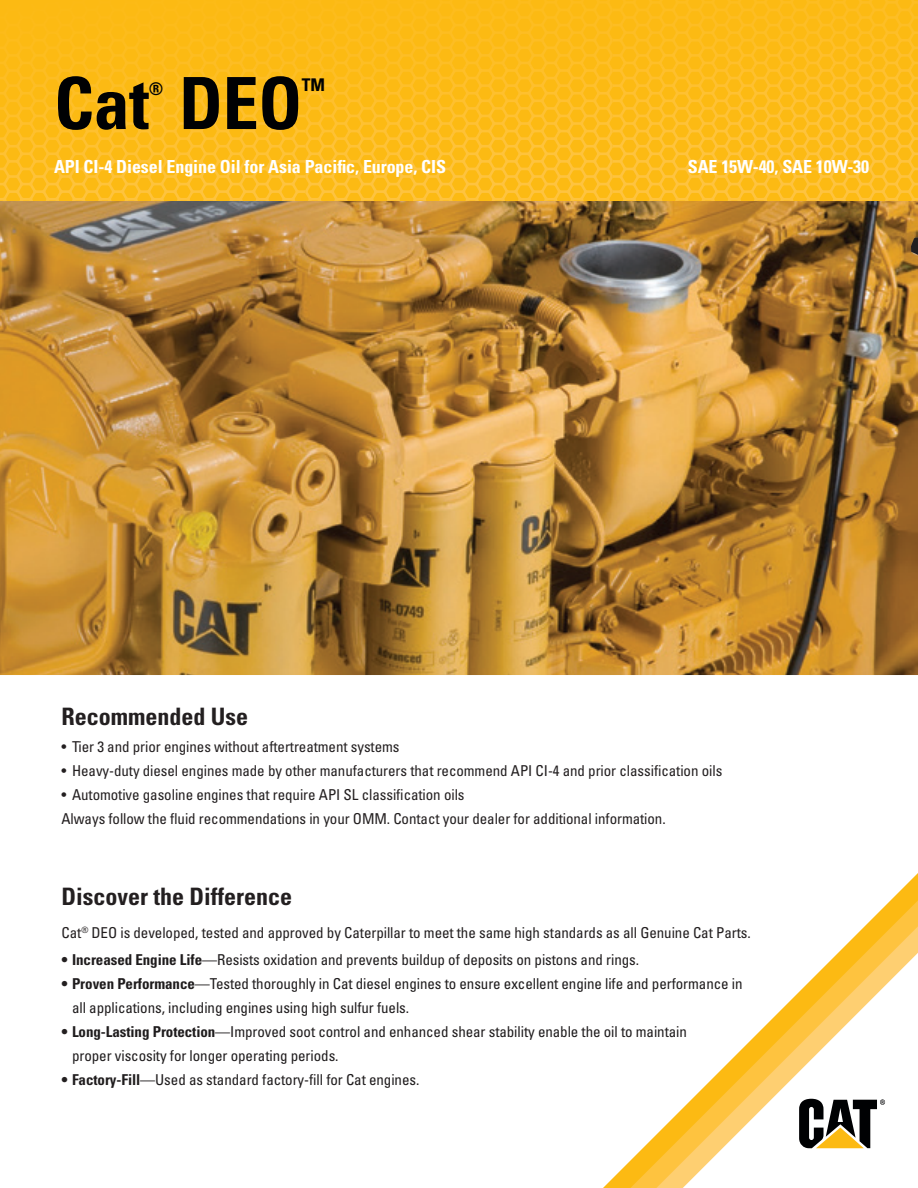
<style>
.page{position:relative;width:918px;height:1188px;background:#fff}
.page>*{position:absolute;margin:0;border:0;box-sizing:border-box;transform-origin:0 0}
.t1{font:700 condensed 72px "Univers";letter-spacing:-.005em;color:#000103}
.t2{font:700 condensed 24px "Univers";color:#231f20}
.t3{font:700 condensed 18px "Univers";letter-spacing:-.005em;color:#fff}
.t4{font:700 condensed 17.55px "Univers";color:#000103}
.t5{font:condensed 15px/24px "Univers";letter-spacing:-.005em;color:#1f1c1d}
.t6{font:condensed 15px/24px "Univers";letter-spacing:-.005em;color:#231f20}
.s1{font-weight:700;color:#231f20}
.s2{font-weight:700}
</style>
<div class="page">
<img style="left:0;top:201px;width:918px;height:474px">
<svg style="left:0;top:0;width:918px;height:201px;background:#fcbb1c"></svg>
<svg style="left:306px;top:0;width:606px;height:38px;background:#fcba17"></svg>
<svg style="left:612px;top:67px;width:298px;height:12px;background:#fcbb1c"></svg>
<svg style="left:603px;top:873px;width:315px;height:315px"></svg>
<svg style="left:799px;top:1099px;width:86px;height:49px"></svg>
<h1 class="t1" style="left:54px;top:59px;width:250px">Cat DEO</h1>
<p class="t4" style="left:149px;top:78px;width:16px">®</p>
<p class="t4" style="left:302px;top:74px;width:25px">TM</p>
<p class="t3" style="left:54px;top:156px;width:394px">API CI-4 Diesel Engine Oil for Asia Pacific, Europe, CIS</p>
<p class="t3" style="left:688px;top:156px;width:183px">SAE 15W-40, SAE 10W-30</p>
<h2 class="t2" style="left:62px;top:702px;width:188px">Recommended Use</h2>
<p class="t6" style="left:62px;top:735px;width:339px">• Tier 3 and prior engines without aftertreatment systems</p>
<p class="t6" style="left:62px;top:759px;width:662px">• Heavy-duty diesel engines made by other manufacturers that recommend API CI-4 and prior classification oils</p>
<p class="t6" style="left:62px;top:783px;width:606px">• Automotive gasoline engines that require API SL classification oils<br>Always follow the fluid recommendations in your OMM. Contact your dealer for additional information.</p>
<h2 class="t2" style="left:62px;top:882px;width:232px">Discover the Difference</h2>
<p class="t6" style="left:62px;top:921px;width:691px">Cat<sup>®</sup> DEO is developed, tested and approved by Caterpillar to meet the same high standards as all Genuine Cat Parts.</p>
<p class="t5" style="left:62px;top:948px;width:579px"><span class="s1">•</span> <span class="s2">Increased Engine Life</span>—Resists oxidation and prevents buildup of deposits on pistons and rings.</p>
<p class="t5" style="left:72px;top:972px;width:672px;text-indent:-10px"><span class="s1">•</span> <span class="s2">Proven Performance</span>—Tested thoroughly in Cat diesel engines to ensure excellent engine life and performance in all applications, including engines using high sulfur fuels.</p>
<p class="t5" style="left:72px;top:1020px;width:616px;text-indent:-10px"><span class="s1">•</span> <span class="s2">Long-Lasting Protection</span>—Improved soot control and enhanced shear stability enable the oil to maintain proper viscosity for longer operating periods.</p>
<p class="t5" style="left:62px;top:1068px;width:359px"><span class="s1">•</span> <span class="s2">Factory-Fill</span>—Used as standard factory-fill for Cat engines.</p>
</div>
